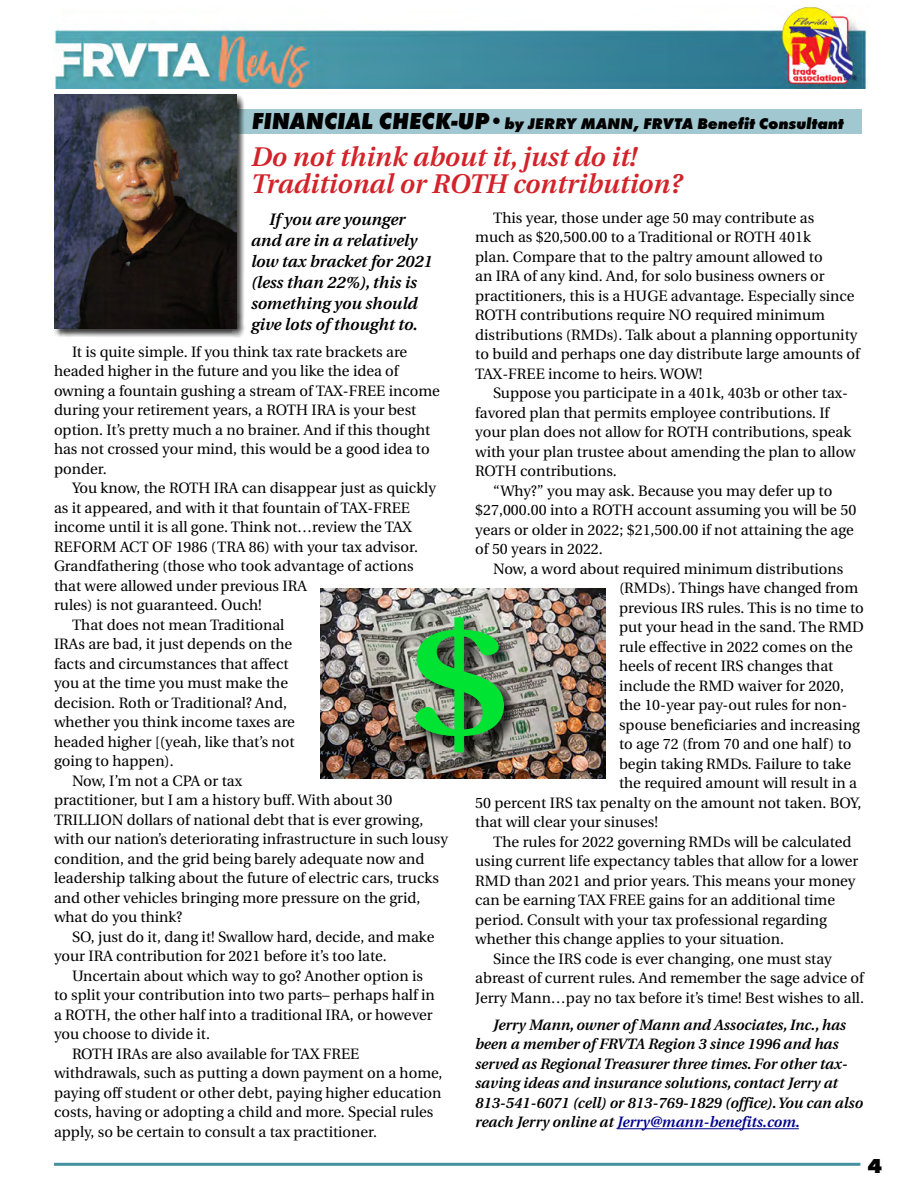
<style>
.page{position:relative;width:918px;height:1188px;background:#fff}
.page>*{position:absolute;margin:0;border:0;box-sizing:border-box;transform-origin:0 0}
.t1{font:italic 600 27px/27px "Utopia";color:#d2232a}
.t2{font:800 21px "Futura T";color:#000}
.t3{font:italic 600 16.5px/21px "Utopia";color:#000}
.t4{font:italic 800 16.05px "Futura T";color:#000}
.t5{font:15px/19.5px "Utopia";color:#000}
.t6{font:italic 600 15px/19.5px "Utopia";color:#000}
.s1{font-size:24px}
.s2{color:#00008b}
</style>
<div class="page">
<hr style="left:54px;top:1163px;width:806px;height:3px;background:#4491a1">
<img style="left:54px;top:5px;width:814px;height:84px">
<div style="left:223px;top:109px;width:639px;height:24px;background:#a1c8d0"></div>
<div style="left:54px;top:94px;width:192px;height:244px;background:#000;opacity:.75"></div>
<img style="left:54px;top:94px;width:182px;height:234px">
<hr style="left:617px;top:1128px;width:182px;height:1px;background:#00008b">
<img style="left:320px;top:589px;width:286px;height:190px">
<div style="left:415px;top:616px;width:105px;height:152px;background:#000;opacity:.75"></div>
<img style="left:416px;top:617px;width:88px;height:135px">
<p class="t4" style="left:251px;top:114px;width:594px"><span class="s1">FINANCIAL CHECK-UP•</span>by JERRY MANN, FRVTA Benefit Consultant</p>
<h1 class="t1" style="left:251px;top:144px;width:433px">Do not think about it, just do it!<br>Traditional or ROTH contribution?</h1>
<p class="t3" style="left:251px;top:209px;width:183px;text-indent:18px">If you are younger and are in a relatively low tax bracket for 2021 (less than 22%), this is something you should give lots of thought to.</p>
<p class="t5" style="left:54px;top:342px;width:388px;text-indent:18px">It is quite simple. If you think tax rate brackets are headed higher in the future and you like the idea of owning a fountain gushing a stream of TAX-FREE income during your retirement years, a ROTH IRA is your best option. It’s pretty much a no brainer. And if this thought has not crossed your mind, this would be a good idea to ponder.</p>
<p class="t5" style="left:72px;top:479px;width:365px">You know, the ROTH IRA can disappear just as quickly</p>
<p class="t5" style="left:54px;top:498px;width:358px">as it appeared, and with it that fountain of TAX-FREE</p>
<p class="t5" style="left:54px;top:518px;width:359px">income until it is all gone. Think not…review the TAX</p>
<p class="t5" style="left:54px;top:537px;width:365px">REFORM ACT OF 1986 (TRA 86) with your tax advisor.</p>
<p class="t5" style="left:54px;top:557px;width:361px">Grandfathering (those who took advantage of actions</p>
<p class="t5" style="left:54px;top:576px;width:254px">that were allowed under previous IRA</p>
<p class="t5" style="left:54px;top:596px;width:209px">rules) is not guaranteed. Ouch!</p>
<p class="t5" style="left:72px;top:615px;width:214px">That does not mean Traditional</p>
<p class="t5" style="left:54px;top:635px;width:240px">IRAs are bad, it just depends on the</p>
<p class="t5" style="left:54px;top:654px;width:236px">facts and circumstances that affect</p>
<p class="t5" style="left:54px;top:674px;width:236px">you at the time you must make the</p>
<p class="t5" style="left:54px;top:693px;width:235px">decision. Roth or Traditional? And,</p>
<p class="t5" style="left:54px;top:713px;width:242px">whether you think income taxes are</p>
<p class="t5" style="left:54px;top:732px;width:242px">headed higher [(yeah, like that’s not</p>
<p class="t5" style="left:54px;top:752px;width:121px">going to happen).</p>
<p class="t5" style="left:72px;top:771px;width:171px">Now, I’m not a CPA or tax</p>
<p class="t5" style="left:54px;top:791px;width:340px">practitioner, but I am a history buff. With about 30</p>
<p class="t5" style="left:54px;top:810px;width:371px">TRILLION dollars of national debt that is ever growing,</p>
<p class="t5" style="left:54px;top:830px;width:396px">with our nation’s deteriorating infrastructure in such lousy</p>
<p class="t5" style="left:54px;top:849px;width:372px">condition, and the grid being barely adequate now and</p>
<p class="t5" style="left:54px;top:869px;width:386px">leadership talking about the future of electric cars, trucks</p>
<p class="t5" style="left:54px;top:888px;width:368px">and other vehicles bringing more pressure on the grid,</p>
<p class="t5" style="left:54px;top:908px;width:130px">what do you think?</p>
<p class="t5" style="left:72px;top:927px;width:364px">SO, just do it, dang it! Swallow hard, decide, and make</p>
<p class="t5" style="left:54px;top:947px;width:334px">your IRA contribution for 2021 before it’s too late.</p>
<p class="t5" style="left:72px;top:966px;width:353px">Uncertain about which way to go? Another option is</p>
<p class="t5" style="left:54px;top:986px;width:382px">to split your contribution into two parts– perhaps half in</p>
<p class="t5" style="left:54px;top:1005px;width:380px">a ROTH, the other half into a traditional IRA, or however</p>
<p class="t5" style="left:54px;top:1025px;width:158px">you choose to divide it.</p>
<p class="t5" style="left:72px;top:1044px;width:289px">ROTH IRAs are also available for TAX FREE</p>
<p class="t5" style="left:54px;top:1064px;width:390px">withdrawals, such as putting a down payment on a home,</p>
<p class="t5" style="left:54px;top:1083px;width:389px">paying off student or other debt, paying higher education</p>
<p class="t5" style="left:54px;top:1103px;width:381px">costs, having or adopting a child and more. Special rules</p>
<p class="t5" style="left:54px;top:1122px;width:325px">apply, so be certain to consult a tax practitioner.</p>
<p class="t5" style="left:475px;top:208px;width:386px;text-indent:18px">This year, those under age 50 may contribute as<br>much as $20,500.00 to a Traditional or ROTH 401k<br>plan. Compare that to the paltry amount allowed to<br>an IRA of any kind. And, for solo business owners or practitioners, this is a HUGE advantage. Especially since ROTH contributions require NO required minimum distributions (RMDs). Talk about a planning opportunity to build and perhaps one day distribute large amounts of TAX-FREE income to heirs. WOW!</p>
<p class="t5" style="left:493px;top:384px;width:356px">Suppose you participate in a 401k, 403b or other tax-</p>
<p class="t5" style="left:475px;top:403px;width:356px">favored plan that permits employee contributions. If</p>
<p class="t5" style="left:475px;top:423px;width:378px">your plan does not allow for ROTH contributions, speak</p>
<p class="t5" style="left:475px;top:442px;width:382px">with your plan trustee about amending the plan to allow</p>
<p class="t5" style="left:475px;top:462px;width:143px">ROTH contributions.</p>
<p class="t5" style="left:493px;top:481px;width:341px">“Why?” you may ask. Because you may defer up to</p>
<p class="t5" style="left:475px;top:501px;width:383px">$27,000.00 into a ROTH account assuming you will be 50</p>
<p class="t5" style="left:475px;top:520px;width:380px">years or older in 2022; $21,500.00 if not attaining the age</p>
<p class="t5" style="left:475px;top:540px;width:129px">of 50 years in 2022.</p>
<p class="t5" style="left:493px;top:559px;width:352px">Now, a word about required minimum distributions</p>
<p class="t5" style="left:619px;top:579px;width:241px">(RMDs). Things have changed from</p>
<p class="t5" style="left:619px;top:598px;width:246px">previous IRS rules. This is no time to</p>
<p class="t5" style="left:619px;top:618px;width:246px">put your head in the sand. The RMD</p>
<p class="t5" style="left:619px;top:637px;width:235px">rule effective in 2022 comes on the</p>
<p class="t5" style="left:619px;top:657px;width:216px">heels of recent IRS changes that</p>
<p class="t5" style="left:619px;top:676px;width:227px">include the RMD waiver for 2020,</p>
<p class="t5" style="left:619px;top:696px;width:230px">the 10-year pay-out rules for non-</p>
<p class="t5" style="left:619px;top:715px;width:243px">spouse beneficiaries and increasing</p>
<p class="t5" style="left:619px;top:735px;width:234px">to age 72 (from 70 and one half) to</p>
<p class="t5" style="left:619px;top:754px;width:234px">begin taking RMDs. Failure to take</p>
<p class="t5" style="left:619px;top:774px;width:239px">the required amount will result in a</p>
<p class="t5" style="left:475px;top:793px;width:388px">50 percent IRS tax penalty on the amount not taken. BOY,</p>
<p class="t5" style="left:475px;top:813px;width:184px">that will clear your sinuses!</p>
<p class="t5" style="left:493px;top:832px;width:360px">The rules for 2022 governing RMDs will be calculated</p>
<p class="t5" style="left:475px;top:852px;width:385px">using current life expectancy tables that allow for a lower</p>
<p class="t5" style="left:475px;top:871px;width:382px">RMD than 2021 and prior years. This means your money</p>
<p class="t5" style="left:475px;top:891px;width:361px">can be earning TAX FREE gains for an additional time</p>
<p class="t5" style="left:475px;top:910px;width:353px">period. Consult with your tax professional regarding</p>
<p class="t5" style="left:475px;top:930px;width:310px">whether this change applies to your situation.</p>
<p class="t5" style="left:493px;top:949px;width:340px">Since the IRS code is ever changing, one must stay</p>
<p class="t5" style="left:475px;top:969px;width:390px">abreast of current rules. And remember the sage advice of</p>
<p class="t5" style="left:475px;top:988px;width:390px">Jerry Mann…pay no tax before it’s time! Best wishes to all.</p>
<p class="t6" style="left:475px;top:1015px;width:389px;text-indent:18px">Jerry Mann, owner of Mann and Associates, Inc., has been a member of FRVTA Region 3 since 1996 and has served as Regional Treasurer three times. For other tax&shy;saving ideas and insurance solutions, contact Jerry at 813-541-6071 (cell) or 813-769-1829 (office). You can also reach Jerry online at <span class="s2">Jerry@mann-benefits.com.</span></p>
<h2 class="t2" style="left:868px;top:1153px;width:16px">4</h2>
</div>
